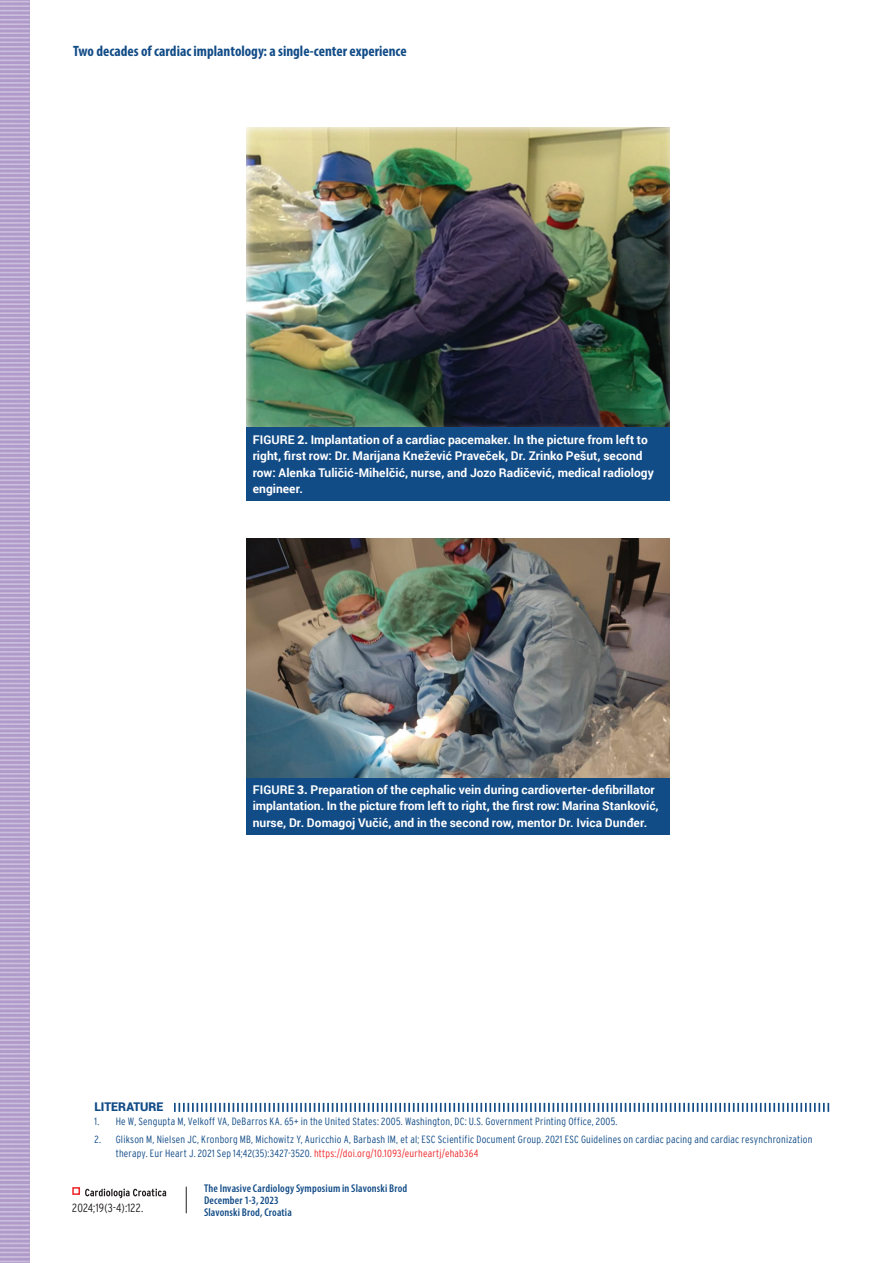
<style>
.page{position:relative;width:893px;height:1263px;background:#fff}
.page>*{position:absolute;margin:0;border:0;box-sizing:border-box;transform-origin:0 0}
.t1{font:700 condensed 15px "Myriad Pro";color:#124c87}
.t2{font:700 12px/16.5px "Roboto";letter-spacing:.005em;color:#fff}
.t3{font:300 condensed 12px "Interstate";letter-spacing:.015em;color:#231f20}
.t4{font:900 12px "Roboto";letter-spacing:.005em;color:#124c87}
.t5{font:600 condensed 11.25px/12px "Myriad Pro";letter-spacing:.015em;color:#124c87}
.t6{font:300 condensed 10.5px/13.5px "Interstate";letter-spacing:.02em;color:#124c87}
.s1{font-weight:900}
.s2{color:#ee2629}
</style>
<div class="page">
<svg style="left:85px;top:1188px;width:81px;height:10px"></svg>
<div style="left:72px;top:1187px;width:8px;height:8px;border:2px solid #ee2629"></div>
<svg style="left:186px;top:1187px;width:1px;height:26px"></svg>
<svg style="left:174px;top:1103px;width:655px;height:9px"></svg>
<div style="left:246px;top:425px;width:423px;height:76px;background:#124c87"></div>
<div style="left:246px;top:775px;width:423px;height:60px;background:#124c87"></div>
<img style="left:246px;top:128px;width:423px;height:298px">
<svg style="left:0;top:0;width:30px;height:1263px;background:#baa7d0"></svg>
<img style="left:246px;top:538px;width:423px;height:239px">
<p class="t1" style="left:73px;top:42px;width:335px">Two decades of cardiac implantology: a single-center experience</p>
<p class="t2" style="left:253px;top:431px;width:403px">Figure <span class="s1">2.</span> Implantation of a cardiac pacemaker. In the picture from left to right, first row: Dr. Marijana Knežević Praveček, Dr. Zrinko Pešut, second row: Alenka Tuličić-Mihelčić, nurse, and Jozo Radičević, medical radiology engineer.</p>
<p class="t2" style="left:253px;top:781px;width:407px">Figure <span class="s1">3.</span> Preparation of the cephalic vein during cardioverter-defibrillator implantation. In the picture from left to right, the first row: Marina Stanković, nurse, Dr. Domagoj Vučić, and in the second row, mentor Dr. Ivica Dunđer.</p>
<p class="t4" style="left:94px;top:1098px;width:70px">LITERATURE</p>
<p class="t6" style="left:94px;top:1115px;width:524px">1. He W, Sengupta M, Velkoff VA, DeBarros KA. 65+ in the United States: 2005. Washington, DC: U.S. Government Printing Office, 2005.</p>
<p class="t6" style="left:116px;top:1133px;width:698px;text-indent:-21px">2. Glikson M, Nielsen JC, Kronborg MB, Michowitz Y, Auricchio A, Barbash IM, et al; ESC Scientific Document Group. 2021 ESC Guidelines on cardiac pacing and cardiac resynchronization therapy. Eur Heart J. 2021 Sep 14;42(35):3427-3520. <span class="s2">https://doi.org/10.1093/eurheartj/ehab364</span></p>
<p class="t3" style="left:72px;top:1201px;width:73px">2024;19(3-4):122.</p>
<p class="t5" style="left:204px;top:1182px;width:205px">The Invasive Cardiology Symposium in Slavonski Brod<br>December 1-3, 2023<br>Slavonski Brod, Croatia</p>
</div>
